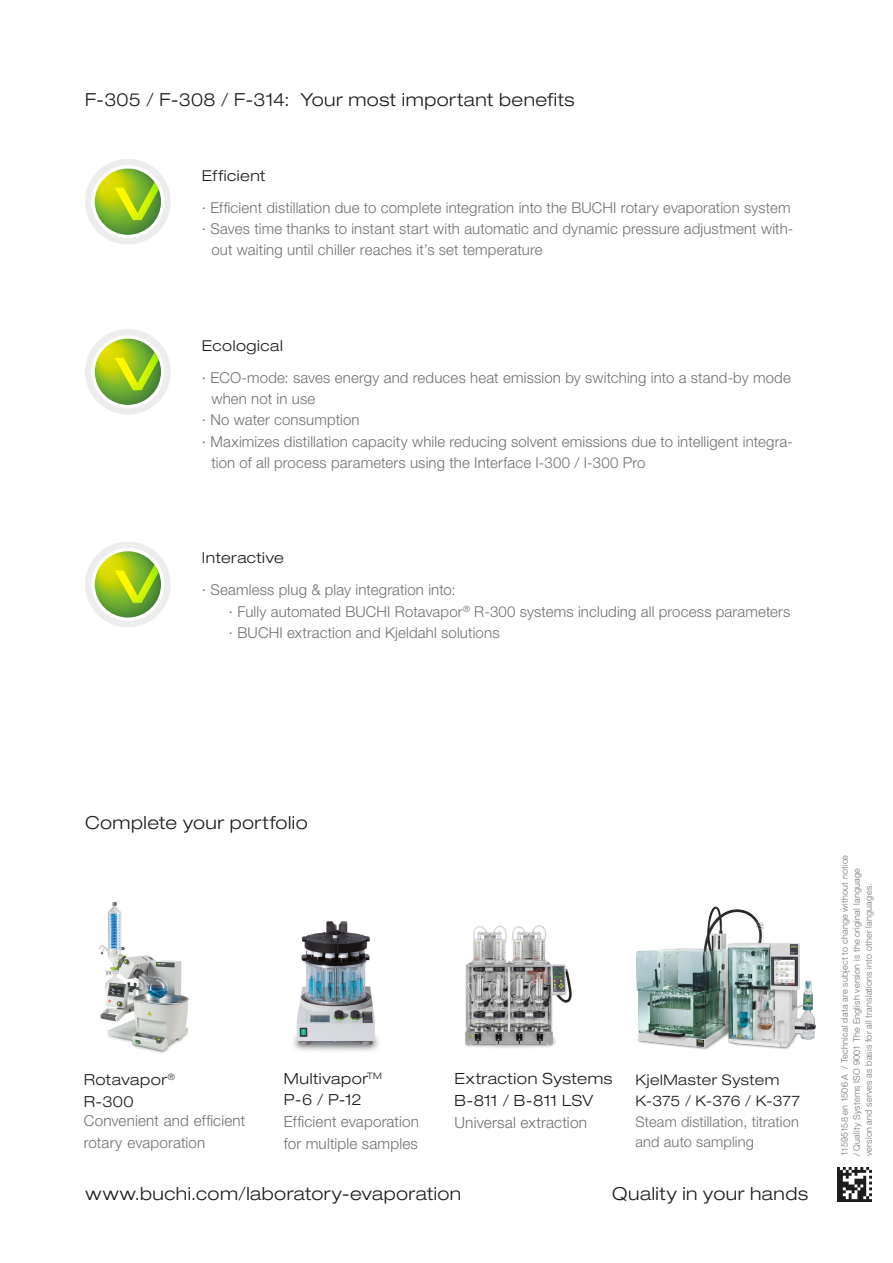
<style>
.page{position:relative;width:893px;height:1263px;background:#fff}
.page>*{position:absolute;margin:0;border:0;box-sizing:border-box;transform-origin:0 0}
.EN_Title{font:300 expanded 18px "Helvetica Neue LT Std";letter-spacing:.025em;color:#1d1d1b}
.EN_Note_large{font:300 expanded 18px "Helvetica Neue LT Std";letter-spacing:.025em;color:#1d1d1b}
.t1{font:300 expanded 15.45px/21.9px "Helvetica Neue LT Std";letter-spacing:.03em;color:#1d1d1b}
.t2{font:300 15.3px/21.6px "Helvetica Neue LT Std";letter-spacing:.01em;color:#70706f}
.t3{font:300 expanded 15.3px/21.6px "Helvetica Neue LT Std";letter-spacing:.03em;color:#1d1d1b}
.t4{font:300 15px/21.3px "Helvetica Neue LT Std";letter-spacing:.01em;color:#70706f}
.EN_Title_small_down{font:300 expanded 15px "Helvetica Neue LT Std";letter-spacing:.035em;color:#1d1d1b}
.t5{font:300 14.7px/20.7px "Helvetica Neue LT Std";letter-spacing:.01em;color:#70706f}
.EN_Barcode{font:300 9px/12px "Helvetica Neue LT Std";letter-spacing:.03em;color:#70706f}
.s1{font-stretch:expanded;color:#1d1d1b}
.s2{font-stretch:normal;color:#70706f}
</style>
<div class="page">
<div style="left:85px;top:159px;width:86px;height:86px;background:#ededed;border-radius:50%"></div>
<svg style="left:91px;top:165px;width:73px;height:73px"></svg>
<svg style="left:95px;top:169px;width:66px;height:66px"></svg>
<svg style="left:110px;top:168px;width:51px;height:67px;background:#a1c642"></svg>
<div style="left:85px;top:329px;width:86px;height:86px;background:#ededed;border-radius:50%"></div>
<svg style="left:91px;top:335px;width:73px;height:73px"></svg>
<svg style="left:95px;top:339px;width:66px;height:66px"></svg>
<svg style="left:110px;top:338px;width:51px;height:67px;background:#a1c642"></svg>
<div style="left:85px;top:541px;width:86px;height:86px;background:#ededed;border-radius:50%"></div>
<div style="left:91px;top:548px;width:73px;height:73px;background:#fff;border-radius:50%"></div>
<svg style="left:95px;top:551px;width:66px;height:66px"></svg>
<svg style="left:110px;top:551px;width:51px;height:67px"></svg>
<img style="left:838px;top:1167px;width:34px;height:34px">
<img style="left:98px;top:902px;width:91px;height:151px">
<img style="left:293px;top:920px;width:86px;height:131px">
<img style="left:465px;top:925px;width:107px;height:123px">
<img style="left:636px;top:906px;width:180px;height:144px">
<p class="EN_Title" style="left:85px;top:89px;width:206px">F-305 / F-308 / F-314:</p>
<p class="EN_Title" style="left:301px;top:89px;width:275px">Your most important benefits</p>
<p class="EN_Title_small_down" style="left:202px;top:166px;width:65px">Efficient</p>
<p class="t4" style="left:202px;top:196px;width:590px">∙ Efficient distillation due to complete integration into the BUCHI rotary evaporation system</p>
<p class="t4" style="left:211px;top:218px;width:584px;text-indent:-9px">∙ Saves time thanks to instant start with automatic and dynamic pressure adjustment with&shy;out waiting until chiller reaches it’s set temperature</p>
<p class="EN_Title_small_down" style="left:202px;top:337px;width:82px">Ecological</p>
<p class="t4" style="left:211px;top:366px;width:581px;text-indent:-9px">∙ ECO-mode: saves energy and reduces heat emission by switching into a stand-by mode when not in use</p>
<p class="t4" style="left:202px;top:409px;width:159px">∙ No water consumption</p>
<p class="t4" style="left:211px;top:430px;width:583px;text-indent:-9px">∙ Maximizes distillation capacity while reducing solvent emissions due to intelligent integra&shy;tion of all process parameters using the Interface I-300 / I-300 Pro</p>
<p class="EN_Title_small_down" style="left:202px;top:549px;width:83px">Interactive</p>
<p class="t4" style="left:202px;top:579px;width:255px">∙ Seamless plug &amp; play integration into:</p>
<p class="t4" style="left:229px;top:600px;width:563px">∙ Fully automated BUCHI Rotavapor<sup>®</sup> R-300 systems including all process parameters</p>
<p class="t4" style="left:229px;top:622px;width:272px">∙ BUCHI extraction and Kjeldahl solutions</p>
<p class="EN_Title" style="left:85px;top:812px;width:224px">Complete your portfolio</p>
<p class="t3" style="left:84px;top:1069px;width:93px">Rotavapor<sup>®<br></sup>R-300</p>
<p class="t2" style="left:84px;top:1110px;width:163px">Convenient and efficient rotary evaporation</p>
<p class="t2" style="left:284px;top:1067px;width:137px"><span class="s1">Multivapor</span><sup>TM<br></sup><span class="s1">P-6 / P-12<br></span>Efficient evaporation for multiple samples</p>
<p class="t1" style="left:454px;top:1067px;width:159px">Extraction Systems<br>B-811 / B-811 LSV<br><span class="s2">Universal extraction</span></p>
<p class="t5" style="left:635px;top:1069px;width:166px"><span class="s1">KjelMaster System<br>K-375 / K-376 / K-377<br></span>Steam distillation, titration and auto sampling</p>
<p class="EN_Note_large" style="left:86px;top:1182px;width:377px">www.buchi.com/laboratory-evaporation</p>
<p class="EN_Note_large" style="left:612px;top:1182px;width:197px">Quality in your hands</p>
<p class="EN_Barcode" style="left:838px;top:1156px;width:303px;rotate:-90deg">11595158 en 1506 A / Technical data are subject to change without notice / Quality Systems ISO 9001 The English version is the original language version and serves as basis for all translations into other languages.</p>
</div>
